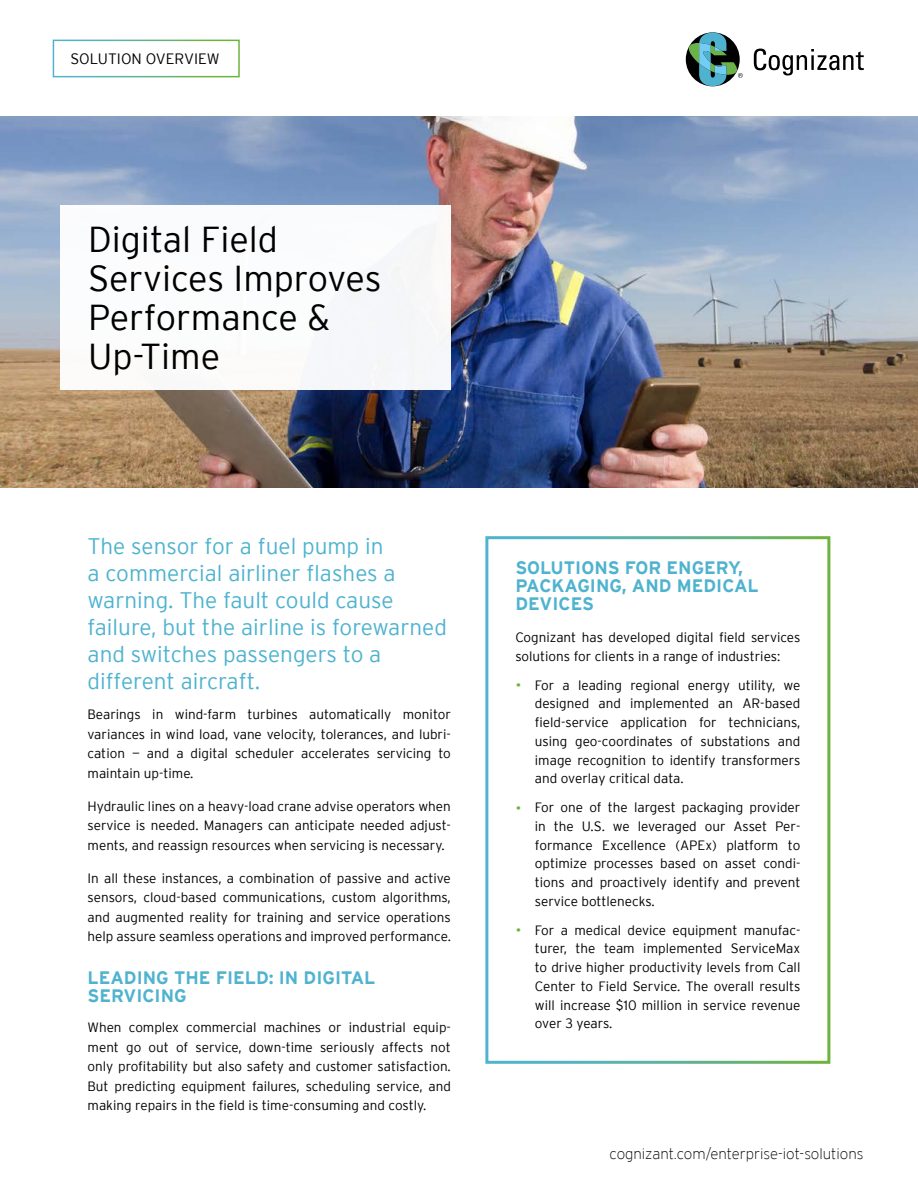
<style>
.page{position:relative;width:918px;height:1188px;background:#fff}
.page>*{position:absolute;margin:0;border:0;box-sizing:border-box;transform-origin:0 0}
.Cover_Page_headline{font:300 36px/39px "Interstate";color:#000}
.Lead-In_Subhead_15_1{font:300 22.5px/27px "Interstate";color:#4fb3cf}
.Subhead_1_12_12_Blue{font:700 18px/18px "Interstate";color:#4fb3cf}
.Cover_Footer_and_Dat{font:200 15px "Interstate";color:#000}
.Cover_Page_Header_Le{font:300 15px "Interstate";color:#000}
.Body_9_13{font:300 13.5px/18.8px "Interstate";color:#000;text-align:justify}
.s1{font-size:16.5px;color:#6cb33f}
</style>
<div class="page">
<img style="left:0;top:117px;width:918px;height:371px">
<svg style="left:754px;top:49px;width:110px;height:26px"></svg>
<svg style="left:686px;top:33px;width:57px;height:53px"></svg>
<div style="left:53px;top:40px;width:187px;height:37px;border:2px solid #fff"></div>
<div style="left:60px;top:205px;width:390px;height:185px;background:#fff"></div>
<div style="left:485px;top:536px;width:345px;height:528px;border:3px solid #fff"></div>
<p class="Cover_Page_Header_Le" style="left:70px;top:51px;width:151px">SOLUTION OVERVIEW</p>
<p class="Cover_Page_headline" style="left:88px;top:220px;width:295px">Digital Field<br>Services Improves<br>Performance &amp;<br>Up-Time</p>
<p class="Lead-In_Subhead_15_1" style="left:88px;top:533px;width:361px">The sensor for a fuel pump in<br>a commercial airliner flashes a warning. The fault could cause failure, but the airline is forewarned and switches passengers to a different aircraft.</p>
<p class="Body_9_13" style="left:88px;top:705px;width:365px;line-height:19.5px">Bearings in wind-farm turbines automatically monitor variances in wind load, vane velocity, tolerances, and lubri&shy;cation — and a digital scheduler accelerates servicing to maintain up-time.</p>
<p class="Body_9_13" style="left:88px;top:796px;width:365px;line-height:19.5px">Hydraulic lines on a heavy-load crane advise operators when service is needed. Managers can anticipate needed adjust&shy;ments, and reassign resources when servicing is necessary.</p>
<p class="Body_9_13" style="left:88px;top:868px;width:365px;line-height:19.5px">In all these instances, a combination of passive and active sensors, cloud-based communications, custom algorithms, and augmented reality for training and service operations help assure seamless operations and improved performance.</p>
<p class="Subhead_1_12_12_Blue" style="left:88px;top:968px;width:289px">LEADING THE FIELD: IN DIGITAL<br>SERVICING</p>
<p class="Body_9_13" style="left:88px;top:1017px;width:365px;line-height:19.5px">When complex commercial machines or industrial equip&shy;ment go out of service, down-time seriously affects not only profitability but also safety and customer satisfaction.<br>But predicting equipment failures, scheduling service, and making repairs in the field is time-consuming and costly.</p>
<p class="Subhead_1_12_12_Blue" style="left:515px;top:558px;width:245px">SOLUTIONS FOR ENGERY,<br>PACKAGING, AND MEDICAL<br>DEVICES</p>
<p class="Body_9_13" style="left:515px;top:628px;width:286px">Cognizant has developed digital field services solutions for clients in a range of industries:</p>
<p class="Body_9_13" style="left:535px;top:675px;width:267px;text-indent:-20px"><span class="s1">•</span> For a leading regional energy utility, we designed and implemented an AR-based field-service application for technicians, using geo-coordinates of substations and image recognition to identify transformers and overlay critical data.</p>
<p class="Body_9_13" style="left:535px;top:798px;width:267px;text-indent:-20px"><span class="s1">•</span> For one of the largest packaging provider in the U.S. we leveraged our Asset Per&shy;formance Excellence (APEx) platform to optimize processes based on asset condi&shy;tions and proactively identify and prevent service bottlenecks.</p>
<p class="Body_9_13" style="left:535px;top:920px;width:267px;text-indent:-20px"><span class="s1">•</span> For a medical device equipment manufac&shy;turer, the team implemented ServiceMax to drive higher productivity levels from Call Center to Field Service. The overall results will increase $10 million in service revenue over 3 years.</p>
<p class="Cover_Footer_and_Dat" style="left:610px;top:1146px;width:256px">cognizant.com/enterprise-iot-solutions</p>
</div>
